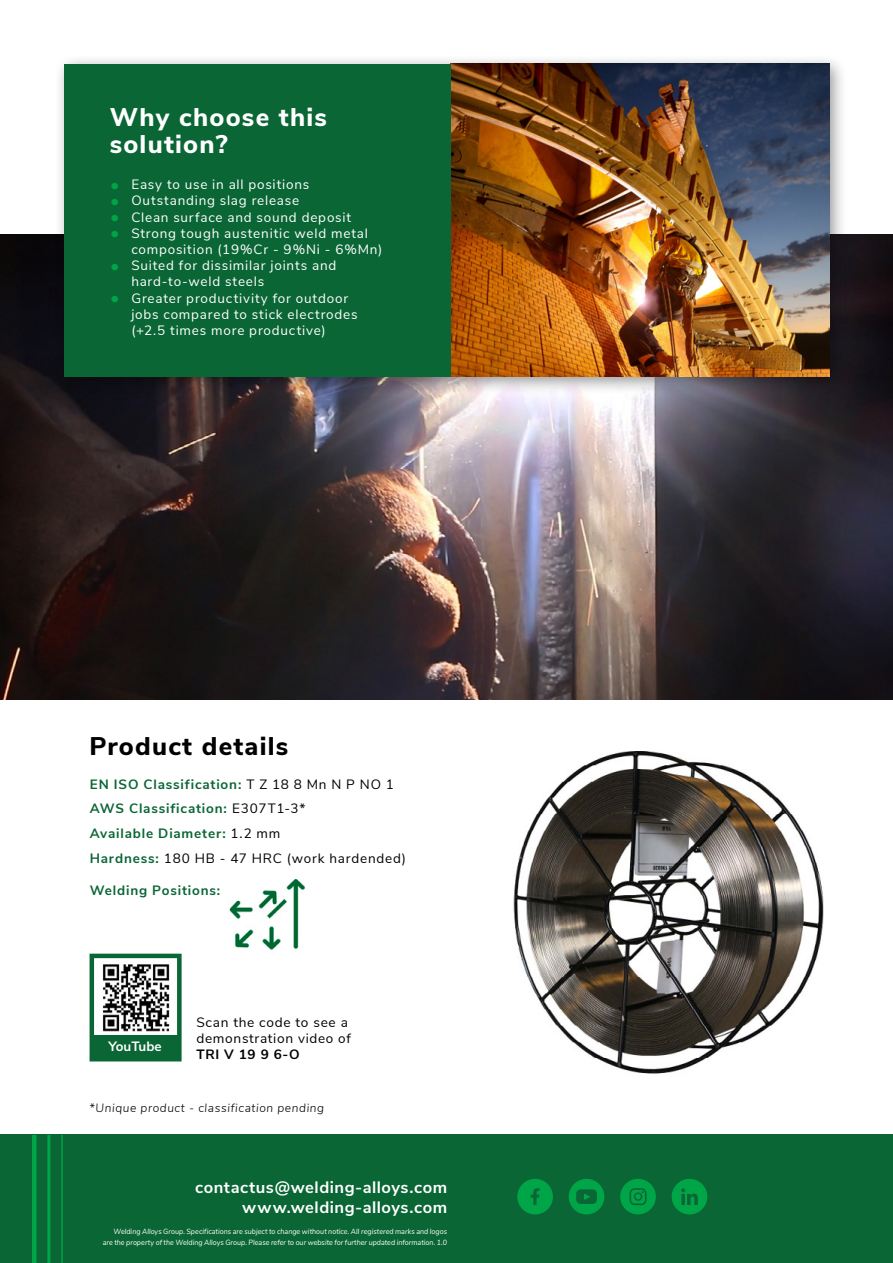
<style>
.page{position:relative;width:893px;height:1263px;background:#fff}
.page>*{position:absolute;margin:0;border:0;box-sizing:border-box;transform-origin:0 0}
.t1{font:800 25.5px/27px "Nunito Sans";letter-spacing:.05em;color:#fff}
.t2{font:800 25.5px "Nunito Sans";letter-spacing:.05em;color:#000}
.t3{font:700 16.5px/19.8px "Nunito Sans";letter-spacing:.03em;color:#fff;text-align:right}
.t4{font:13.5px/16.2px "Nunito Sans";letter-spacing:.06em;color:#fff}
.t5{font:700 13.5px/24.8px "Nunito Sans";letter-spacing:.06em;color:#0a6635}
.t6{font:13.5px/16.2px "Nunito Sans";letter-spacing:.05em;color:#000}
.t7{font:700 13.5px "Nunito Sans";color:#020203}
.t8{font:700 13.5px "Nunito Sans";color:#fff}
.t9{font:italic 300 12px "Nunito Sans";letter-spacing:.05em;color:#000}
.t10{font:italic 7.5px/10.5px "Nunito Sans";letter-spacing:.005em;color:#fff;text-align:right;scale:.95 1}
.s1{font-weight:900;font-size:18px;color:#00a547}
.s2{font-weight:400;color:#000}
</style>
<div class="page">
<img style="left:0;top:234px;width:893px;height:466px">
<div style="left:54px;top:54px;width:794px;height:341px;background:#000;opacity:.4"></div>
<img style="left:451px;top:64px;width:378px;height:312px">
<div style="left:64px;top:64px;width:387px;height:312px;background:#0a6635"></div>
<img style="left:229px;top:879px;width:77px;height:71px">
<img style="left:513px;top:751px;width:311px;height:323px">
<img style="left:102px;top:964px;width:68px;height:68px">
<div style="left:90px;top:954px;width:92px;height:107px;border:4px solid #0a6635"></div>
<div style="left:91px;top:1035px;width:88px;height:25px;background:#0a6635"></div>
<div style="left:0;top:1135px;width:893px;height:128px;background:#0a6635"></div>
<div style="left:517px;top:1179px;width:36px;height:35px;background:#00a547;border-radius:50%"></div>
<svg style="left:531px;top:1188px;width:9px;height:17px"></svg>
<div style="left:569px;top:1179px;width:35px;height:35px;background:#00a547;border-radius:50%"></div>
<svg style="left:576px;top:1189px;width:21px;height:15px"></svg>
<div style="left:672px;top:1179px;width:35px;height:35px;background:#00a547;border-radius:50%"></div>
<svg style="left:681px;top:1188px;width:17px;height:17px"></svg>
<div style="left:620px;top:1179px;width:36px;height:35px;background:#00a547;border-radius:50%"></div>
<svg style="left:629px;top:1188px;width:17px;height:17px"></svg>
<hr style="left:32px;top:1135px;width:4px;height:128px;background:#00a547">
<hr style="left:47px;top:1135px;width:3px;height:128px;background:#00a547">
<hr style="left:61px;top:1135px;width:2px;height:128px;background:#00a547">
<h1 class="t1" style="left:110px;top:103px;width:219px">Why choose this solution?</h1>
<p class="t4" style="left:110px;top:176px;width:201px"><span class="s1">•</span> Easy to use in all positions</p>
<p class="t4" style="left:110px;top:192px;width:191px"><span class="s1">•</span> Outstanding slag release</p>
<p class="t4" style="left:110px;top:208px;width:242px"><span class="s1">•</span> Clean surface and sound deposit</p>
<p class="t4" style="left:131px;top:224px;width:253px;text-indent:-21px"><span class="s1">•</span> Strong tough austenitic weld metal composition (19%Cr - 9%Ni - 6%Mn)</p>
<p class="t4" style="left:131px;top:257px;width:206px;text-indent:-21px"><span class="s1">•</span> Suited for dissimilar joints and hard-to-weld steels</p>
<p class="t4" style="left:131px;top:289px;width:228px;text-indent:-21px"><span class="s1">•</span> Greater productivity for outdoor jobs compared to stick electrodes (+2.5 times more productive)</p>
<h1 class="t2" style="left:90px;top:727px;width:200px">Product details</h1>
<p class="t5" style="left:90px;top:771px;width:318px">EN ISO Classification: <span class="s2">T Z 18 8 Mn N P NO 1<br></span>AWS Classification: <span class="s2">E307T1-3*<br></span>Available Diameter: <span class="s2">1.2 mm<br></span>Hardness: <span class="s2">180 HB - 47 HRC (work hardended)</span></p>
<p class="t5" style="left:90px;top:877px;width:132px">Welding Positions:</p>
<p class="t8" style="left:108px;top:1037px;width:55px">YouTube</p>
<p class="t6" style="left:196px;top:1013px;width:156px">Scan the code to see a demonstration video of</p>
<p class="t7" style="left:196px;top:1045px;width:105px">TRI V 19 9 6-O</p>
<p class="t9" style="left:90px;top:1099px;width:236px">*Unique product - classification pending</p>
<p class="t3" style="left:195px;top:1176px;width:254px">contactus@welding-alloys.com www.welding-alloys.com</p>
<p class="t10" style="left:103px;top:1226px;width:364px">Welding Alloys Group. Specifications are subject to change without notice. All registered marks and logos are the property of the Welding Alloys Group. Please refer to our website for further updated information. 1.0</p>
</div>
